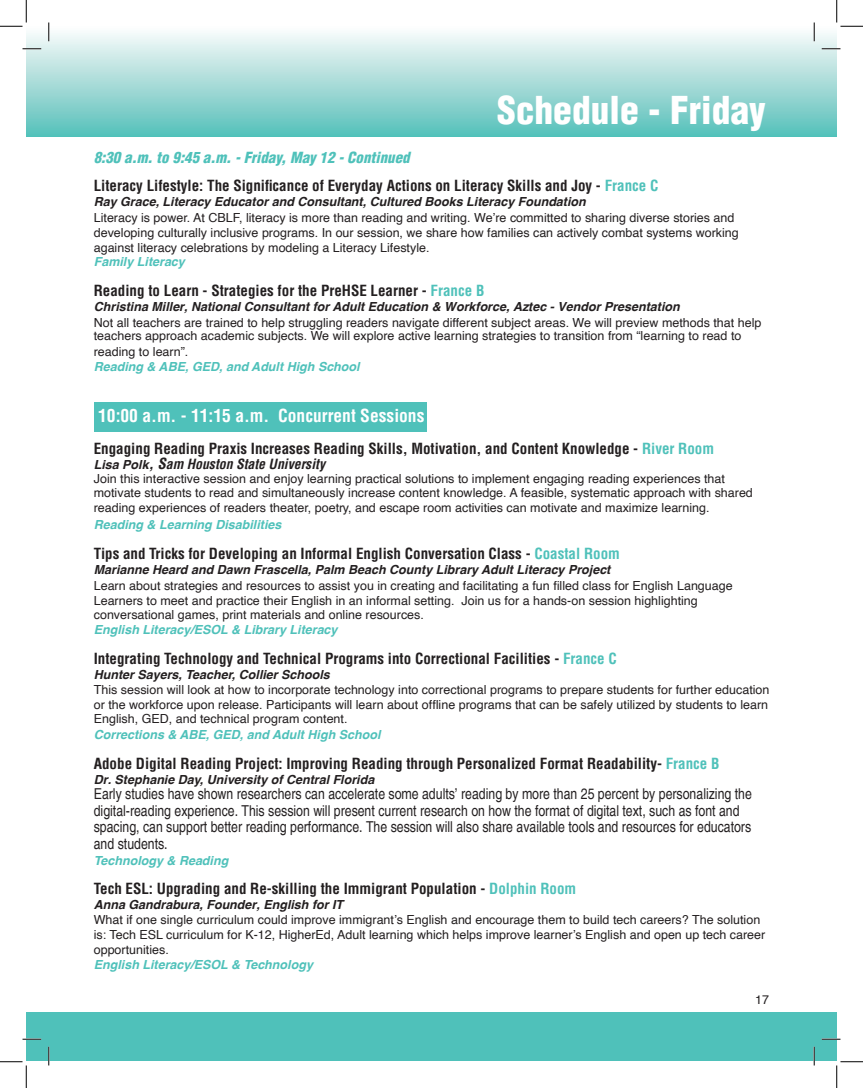
<style>
.page{position:relative;width:863px;height:1088px;background:#fff}
.page>*{position:absolute;margin:0;border:0;box-sizing:border-box;transform-origin:0 0}
.t1{font:900 condensed 37.5px "Helvetica";color:#fff}
.t2{font:700 condensed 17.5px "Helvetica";color:#fff}
.t3{font:700 condensed 15px/28.4px "Helvetica";color:#231f20}
.t4{font:condensed 15px/16.5px "Helvetica";color:#231f20}
.t5{font:italic 700 condensed 13.75px "Helvetica";color:#231f20}
.t6{font:12.5px/14.6px "Helvetica";color:#231f20}
.t7{font:italic 700 12.5px "Helvetica";color:#231f20}
.t8{font:italic 700 12.5px "Helvetica";color:#4fc1ba}
.s1{font-weight:900;font-style:italic;color:#4fc1ba}
.s2{color:#4fc1ba}
.s3{font-stretch:normal;font-size:12.5px}
.s4{font-size:15px}
</style>
<div class="page">
<div style="left:26px;top:1012px;width:45px;height:49px;background:#4fc1ba"></div>
<div style="left:27px;top:1012px;width:809px;height:49px;background:#4fc1ba"></div>
<div style="left:26px;top:27px;width:810px;height:109px;background:linear-gradient(to bottom,#fefcfc,#58c0b9)"></div>
<div style="left:94px;top:402px;width:332px;height:29px;background:#4fc1ba"></div>
<svg style="left:22px;top:48px;width:19px;height:2px"></svg>
<svg style="left:821px;top:48px;width:19px;height:2px"></svg>
<svg style="left:22px;top:1038px;width:19px;height:2px"></svg>
<svg style="left:821px;top:1038px;width:19px;height:2px"></svg>
<svg style="left:48px;top:22px;width:2px;height:19px"></svg>
<svg style="left:48px;top:1046px;width:2px;height:19px"></svg>
<svg style="left:813px;top:22px;width:2px;height:19px"></svg>
<svg style="left:813px;top:1046px;width:2px;height:19px"></svg>
<svg style="left:0;top:0;width:27px;height:27px"></svg>
<svg style="left:0;top:1061px;width:27px;height:27px"></svg>
<svg style="left:836px;top:0;width:26px;height:27px"></svg>
<svg style="left:836px;top:1061px;width:26px;height:27px"></svg>
<h1 class="t1" style="left:497px;top:87px;width:270px">Schedule - Friday</h1>
<p class="t3" style="left:94px;top:143px;width:566px"><span class="s1">8:30 a.m. to 9:45 a.m. - Friday, May 12 - Continued<br></span>Literacy Lifestyle: The Significance of Everyday Actions on Literacy Skills and Joy - <span class="s2">France C</span></p>
<p class="t7" style="left:94px;top:192px;width:493px">Ray Grace, Literacy Educator and Consultant, Cultured Books Literacy Foundation</p>
<p class="t6" style="left:94px;top:211px;width:646px">Literacy is power. At CBLF, literacy is more than reading and writing. We’re committed to sharing diverse stories and developing culturally inclusive programs. In our session, we share how families can actively combat systems working against literacy celebrations by modeling a Literacy Lifestyle.</p>
<p class="t8" style="left:94px;top:252px;width:93px">Family Literacy</p>
<p class="t3" style="left:94px;top:276px;width:392px">Reading to Learn - Strategies for the PreHSE Learner - <span class="s2">France B</span></p>
<p class="t7" style="left:94px;top:297px;width:587px">Christina Miller, National Consultant for Adult Education &amp; Workforce, Aztec - Vendor Presentation</p>
<p class="t6" style="left:94px;top:315px;width:669px;line-height:14px">Not all teachers are trained to help struggling readers navigate different subject areas. We will preview methods that help teachers approach academic subjects. We will explore active learning strategies to transition from “learning to read to</p>
<p class="t6" style="left:94px;top:345px;width:96px">reading to learn”.</p>
<p class="t8" style="left:94px;top:356px;width:267px">Reading &amp; ABE, GED, and Adult High School</p>
<h2 class="t2" style="left:98px;top:404px;width:328px">10:00 a.m. - 11:15 a.m. Concurrent Sessions</h2>
<p class="t3" style="left:94px;top:434px;width:621px">Engaging Reading Praxis Increases Reading Skills, Motivation, and Content Knowledge - <span class="s2">River Room</span></p>
<p class="t5" style="left:94px;top:454px;width:233px"><span class="s3">Lisa Polk</span><span class="s4">, S</span>am Houston State University</p>
<p class="t6" style="left:94px;top:472px;width:660px;line-height:13.8px">Join this interactive session and enjoy learning practical solutions to implement engaging reading experiences that motivate students to read and simultaneously increase content knowledge. A feasible, systematic approach with shared</p>
<p class="t6" style="left:94px;top:501px;width:617px">reading experiences of readers theater, poetry, and escape room activities can motivate and maximize learning.</p>
<p class="t8" style="left:94px;top:514px;width:189px">Reading &amp; Learning Disabilities</p>
<p class="t3" style="left:94px;top:539px;width:527px">Tips and Tricks for Developing an Informal English Conversation Class - <span class="s2">Coastal Room</span></p>
<p class="t7" style="left:94px;top:559px;width:518px">Marianne Heard and Dawn Frascella, Palm Beach County Library Adult Literacy Project</p>
<p class="t6" style="left:94px;top:578px;width:640px">Learn about strategies and resources to assist you in creating and facilitating a fun filled class for English Language<br>Learners to meet and practice their English in an informal setting. Join us for a hands-on session highlighting conversational games, print materials and online resources.</p>
<p class="t8" style="left:94px;top:619px;width:245px">English Literacy/ESOL &amp; Library Literacy</p>
<p class="t3" style="left:94px;top:644px;width:524px">Integrating Technology and Technical Programs into Correctional Facilities - <span class="s2">France C</span></p>
<p class="t7" style="left:94px;top:664px;width:238px">Hunter Sayers, Teacher, Collier Schools</p>
<p class="t6" style="left:94px;top:683px;width:677px;text-align:justify">This session will look at how to incorporate technology into correctional programs to prepare students for further education or the workforce upon release. Participants will learn about offline programs that can be safely utilized by students to learn English, GED, and technical program content.</p>
<p class="t8" style="left:94px;top:724px;width:288px">Corrections &amp; ABE, GED, and Adult High School</p>
<p class="t3" style="left:94px;top:749px;width:627px">Adobe Digital Reading Project: Improving Reading through Personalized Format Readability- <span class="s2">France B</span></p>
<p class="t7" style="left:94px;top:769px;width:282px">Dr. Stephanie Day, University of Central Florida</p>
<p class="t4" style="left:94px;top:785px;width:659px">Early studies have shown researchers can accelerate some adults’ reading by more than 25 percent by personalizing the digital-reading experience. This session will present current research on how the format of digital text, such as font and spacing, can support better reading performance. The session will also share available tools and resources for educators and students.</p>
<p class="t8" style="left:94px;top:850px;width:136px">Technology &amp; Reading</p>
<p class="t3" style="left:94px;top:874px;width:484px">Tech ESL: Upgrading and Re-skilling the Immigrant Population - <span class="s2">Dolphin Room</span></p>
<p class="t7" style="left:94px;top:894px;width:251px">Anna Gandrabura, Founder, English for IT</p>
<p class="t6" style="left:94px;top:913px;width:673px;line-height:15px">What if one single curriculum could improve immigrant’s English and encourage them to build tech careers? The solution is: Tech ESL curriculum for K-12, HigherEd, Adult learning which helps improve learner’s English and open up tech career opportunities.</p>
<p class="t8" style="left:94px;top:954px;width:221px">English Literacy/ESOL &amp; Technology</p>
<p class="t6" style="left:755px;top:992px;width:15px">17</p>
</div>
